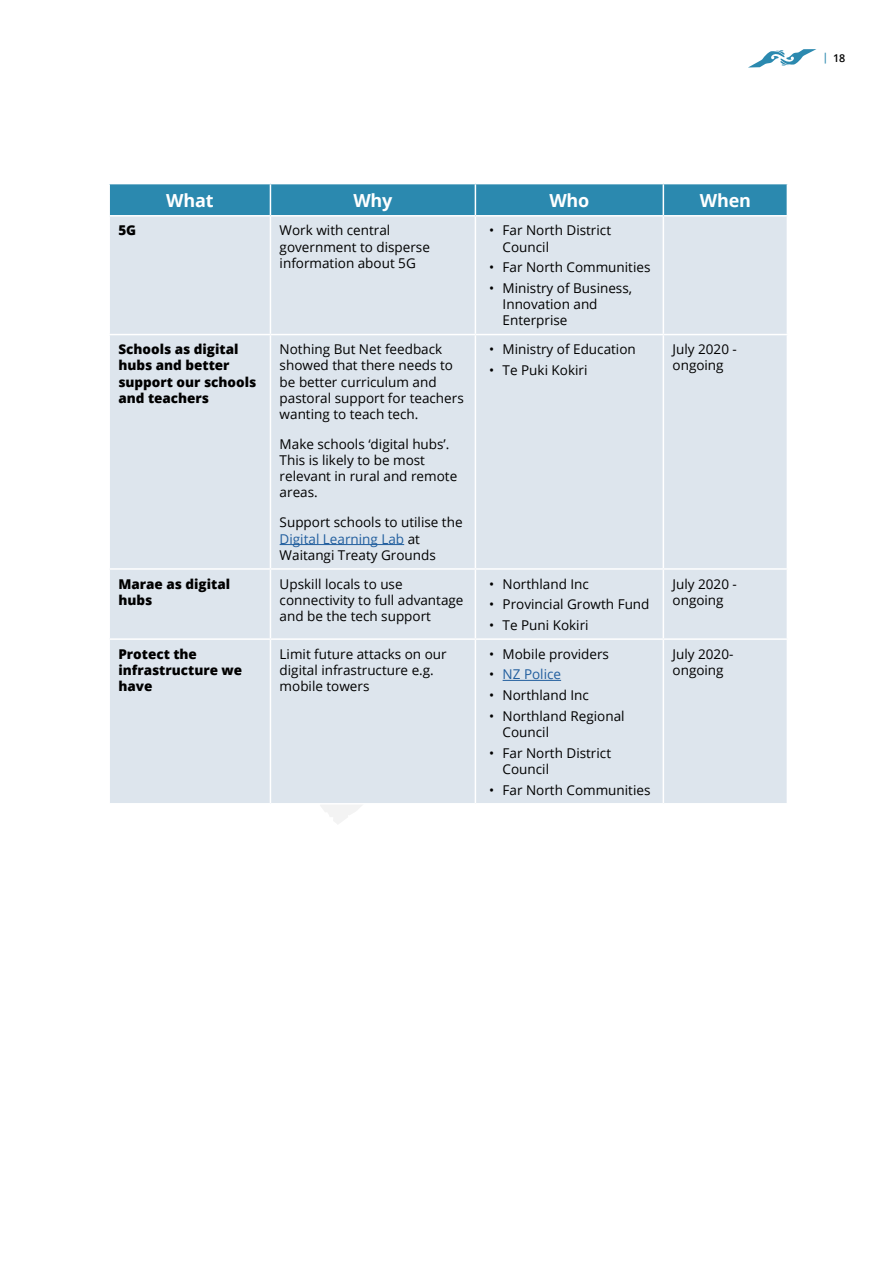
<style>
.page{position:relative;width:893px;height:1263px;background:#fff}
.page>*{position:absolute;margin:0;border:0;box-sizing:border-box;transform-origin:0 0}
.t1{font:241.95px "Heavyweight";color:#000}
.t2{font:700 18px "Open Sans";letter-spacing:-.01em;color:#fff}
.t3{font:13.5px/16.2px "Open Sans";color:#000}
.t4{font:800 13.5px/16.2px "Open Sans";color:#000}
.t5{font:13.5px "Open Sans";color:#215e9e}
.t6{font:600 10.8px "Open Sans";color:#000}
.s1{color:#215e9e}
.s2{color:#000}
.s3{color:#2b89af}
</style>
<div class="page">
<svg style="left:748px;top:49px;width:68px;height:19px"></svg>
<div style="left:110px;top:184px;width:677px;height:31px;background:#2b89af"></div>
<div style="left:110px;top:217px;width:677px;height:586px;background:#dde5ed"></div>
<hr style="left:270px;top:184px;width:1px;height:31px;background:#fff">
<hr style="left:475px;top:184px;width:1px;height:31px;background:#fff">
<hr style="left:663px;top:184px;width:1px;height:31px;background:#fff">
<hr style="left:270px;top:217px;width:1px;height:117px;background:#fff">
<hr style="left:475px;top:217px;width:1px;height:117px;background:#fff">
<hr style="left:663px;top:217px;width:1px;height:117px;background:#fff">
<hr style="left:108px;top:334px;width:162px;height:1px;background:#fff">
<hr style="left:270px;top:334px;width:205px;height:1px;background:#fff">
<hr style="left:270px;top:335px;width:1px;height:233px;background:#fff">
<hr style="left:475px;top:334px;width:188px;height:1px;background:#fff">
<hr style="left:475px;top:335px;width:1px;height:233px;background:#fff">
<hr style="left:663px;top:334px;width:125px;height:1px;background:#fff">
<hr style="left:663px;top:335px;width:1px;height:233px;background:#fff">
<hr style="left:108px;top:568px;width:162px;height:2px;background:#fff">
<hr style="left:270px;top:568px;width:205px;height:2px;background:#fff">
<hr style="left:270px;top:570px;width:1px;height:68px;background:#fff">
<hr style="left:475px;top:568px;width:188px;height:2px;background:#fff">
<hr style="left:475px;top:570px;width:1px;height:68px;background:#fff">
<hr style="left:663px;top:568px;width:125px;height:2px;background:#fff">
<hr style="left:663px;top:570px;width:1px;height:68px;background:#fff">
<hr style="left:108px;top:638px;width:162px;height:2px;background:#fff">
<hr style="left:270px;top:638px;width:205px;height:2px;background:#fff">
<hr style="left:270px;top:640px;width:1px;height:163px;background:#fff">
<hr style="left:475px;top:638px;width:188px;height:2px;background:#fff">
<hr style="left:475px;top:640px;width:1px;height:163px;background:#fff">
<hr style="left:663px;top:638px;width:125px;height:2px;background:#fff">
<hr style="left:663px;top:640px;width:1px;height:163px;background:#fff">
<hr style="left:280px;top:544px;width:124px;height:1px;background:#215e9e">
<hr style="left:503px;top:680px;width:58px;height:1px;background:#215e9e">
<h2 class="t2" style="left:166px;top:187px;width:49px">What</h2>
<h2 class="t2" style="left:353px;top:187px;width:41px">Why</h2>
<h2 class="t2" style="left:549px;top:187px;width:42px">Who</h2>
<h2 class="t2" style="left:700px;top:187px;width:53px">When</h2>
<p class="t4" style="left:118px;top:222px;width:19px">5G</p>
<p class="t3" style="left:280px;top:222px;width:152px">Work with central government to disperse information about 5G</p>
<p class="t3" style="left:503px;top:222px;width:110px;text-indent:-14px">• Far North District<br>Council</p>
<p class="t3" style="left:489px;top:259px;width:163px">• Far North Communities</p>
<p class="t3" style="left:503px;top:280px;width:131px;text-indent:-14px">• Ministry of Business,<br>Innovation and<br>Enterprise</p>
<p class="t4" style="left:118px;top:340px;width:140px">Schools as digital hubs and better support our schools and teachers</p>
<p class="t3" style="left:280px;top:341px;width:186px">Nothing But Net feedback showed that there needs to be better curriculum and pastoral support for teachers wanting to teach tech.</p>
<p class="t3" style="left:280px;top:435px;width:179px">Make schools ‘digital hubs’.<br>This is likely to be most relevant in rural and remote areas.</p>
<p class="t3" style="left:280px;top:514px;width:184px">Support schools to utilise the<br><span class="s1">Digital Learning Lab</span> at<br>Waitangi Treaty Grounds</p>
<p class="t3" style="left:489px;top:341px;width:148px">• Ministry of Education</p>
<p class="t3" style="left:489px;top:361px;width:100px">• Te Puki Kokiri</p>
<p class="t3" style="left:673px;top:341px;width:66px">July 2020 - ongoing</p>
<h1 class="t1" style="left:210px;top:675px;width:442px;rotate:-37deg">DRAFT</h1>
<p class="t4" style="left:118px;top:575px;width:113px">Marae as digital hubs</p>
<p class="t3" style="left:280px;top:575px;width:185px">Upskill locals to use connectivity to full advantage and be the tech support</p>
<p class="t3" style="left:489px;top:575px;width:101px">• Northland Inc</p>
<p class="t3" style="left:672px;top:575px;width:66px">July 2020 - ongoing</p>
<p class="t3" style="left:489px;top:596px;width:162px">• Provincial Growth Fund</p>
<p class="t3" style="left:489px;top:616px;width:101px">• Te Puni Kokiri</p>
<p class="t4" style="left:118px;top:645px;width:125px">Protect the infrastructure we have</p>
<p class="t3" style="left:280px;top:645px;width:169px">Limit future attacks on our digital infrastructure e.g. mobile towers</p>
<p class="t3" style="left:489px;top:645px;width:121px">• Mobile providers</p>
<p class="t3" style="left:673px;top:645px;width:62px">July 2020- ongoing</p>
<p class="t5" style="left:489px;top:665px;width:74px"><span class="s2">•</span> NZ Police</p>
<p class="t3" style="left:489px;top:687px;width:101px">• Northland Inc</p>
<p class="t3" style="left:503px;top:707px;width:123px;text-indent:-14px">• Northland Regional<br>Council</p>
<p class="t3" style="left:503px;top:744px;width:110px;text-indent:-14px">• Far North District<br>Council</p>
<p class="t3" style="left:489px;top:781px;width:163px">• Far North Communities</p>
<p class="t6" style="left:823px;top:50px;width:24px"><span class="s3">|</span> 18</p>
</div>
